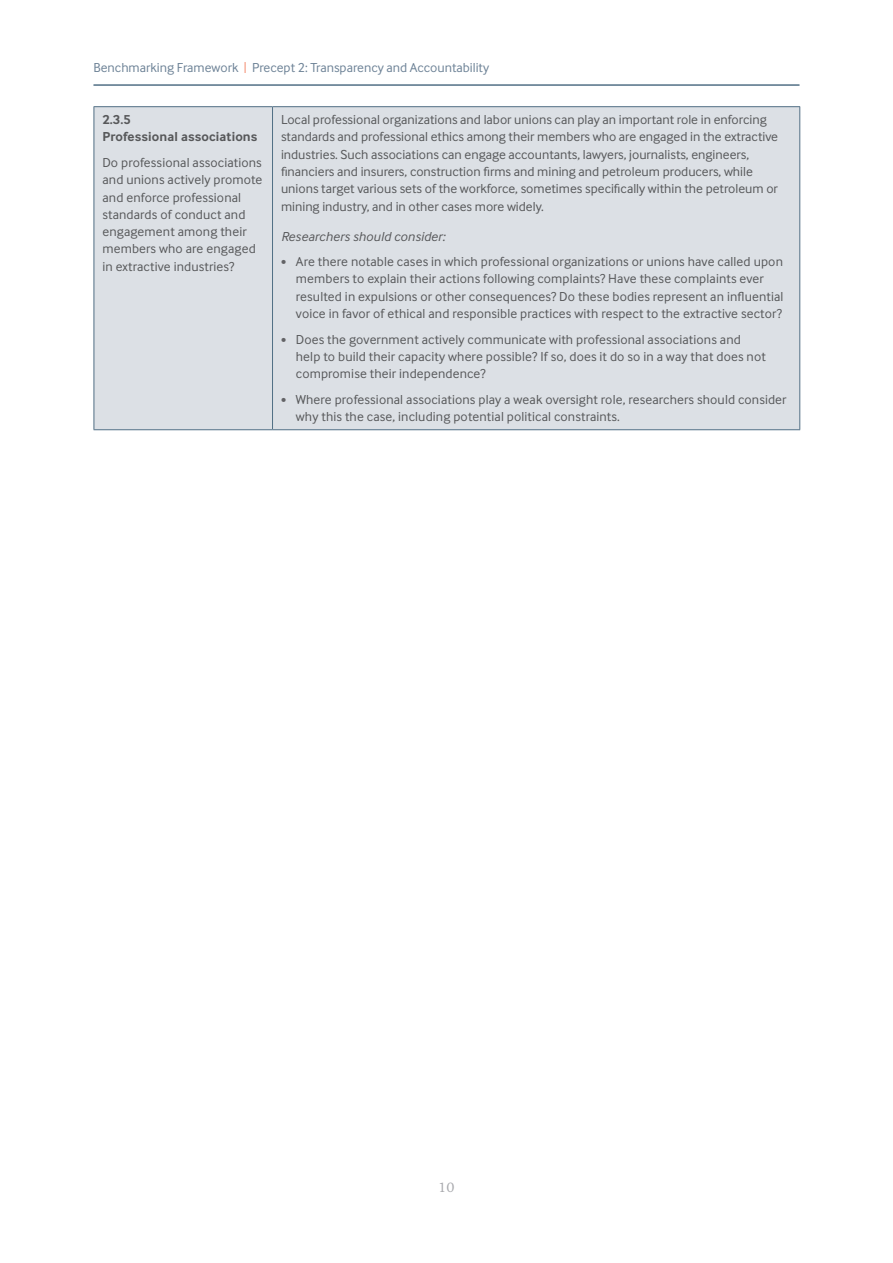
<style>
.page{position:relative;width:893px;height:1263px;background:#fff}
.page>*{position:absolute;margin:0;border:0;box-sizing:border-box;transform-origin:0 0}
.t1{font:13.5px/17.2px "Inter Face";letter-spacing:.01em;color:#57585a}
.t2{font:13.5px "Inter Face";color:#6e8397}
.t3{font:700 13.5px/17.2px "Inter Face";letter-spacing:.01em;color:#57585a}
.t4{font:italic 13.5px "Inter Face";letter-spacing:.01em;color:#57585a}
.t5{font:13.5px "DTL Documenta T";color:#a8a9ad}
.s1{color:#f58d71}
.s2{font-size:10.5px;color:#636366}
</style>
<div class="page">
<hr style="left:94px;top:85px;width:705px;height:1px;background:#516f85">
<div style="left:95px;top:107px;width:704px;height:322px;background:#dce0e5"></div>
<hr style="left:94px;top:106px;width:179px;height:1px;background:#516f85">
<hr style="left:94px;top:107px;width:1px;height:322px;background:#516f85">
<hr style="left:273px;top:106px;width:527px;height:1px;background:#516f85">
<hr style="left:272px;top:107px;width:1px;height:322px;background:#516f85">
<hr style="left:799px;top:107px;width:1px;height:322px;background:#516f85">
<hr style="left:94px;top:429px;width:179px;height:1px;background:#516f85">
<hr style="left:273px;top:429px;width:527px;height:1px;background:#516f85">
<p class="t2" style="left:94px;top:60px;width:397px">Benchmarking Framework <span class="s1">|</span> Precept 2: Transparency and Accountability</p>
<p class="t3" style="left:102px;top:111px;width:157px">2.3.5<br>Professional associations</p>
<p class="t1" style="left:102px;top:154px;width:162px">Do professional associations and unions actively promote and enforce professional standards of conduct and engagement among their members who are engaged in extractive industries?</p>
<p class="t1" style="left:281px;top:111px;width:499px">Local professional organizations and labor unions can play an important role in enforcing standards and professional ethics among their members who are engaged in the extractive industries. Such associations can engage accountants, lawyers, journalists, engineers, financiers and insurers, construction firms and mining and petroleum producers, while unions target various sets of the workforce, sometimes specifically within the petroleum or mining industry, and in other cases more widely.</p>
<p class="t4" style="left:281px;top:228px;width:166px">Researchers should consider:</p>
<p class="t1" style="left:296px;top:253px;width:489px;text-indent:-15px"><span class="s2">•</span> Are there notable cases in which professional organizations or unions have called upon members to explain their actions following complaints? Have these complaints ever resulted in expulsions or other consequences? Do these bodies represent an influential voice in favor of ethical and responsible practices with respect to the extractive sector?</p>
<p class="t1" style="left:296px;top:330px;width:471px;text-indent:-15px"><span class="s2">•</span> Does the government actively communicate with professional associations and help to build their capacity where possible? If so, does it do so in a way that does not compromise their independence?</p>
<p class="t1" style="left:296px;top:391px;width:492px;text-indent:-15px"><span class="s2">•</span> Where professional associations play a weak oversight role, researchers should consider why this the case, including potential political constraints.</p>
<p class="t5" style="left:438px;top:1180px;width:18px">10</p>
</div>
